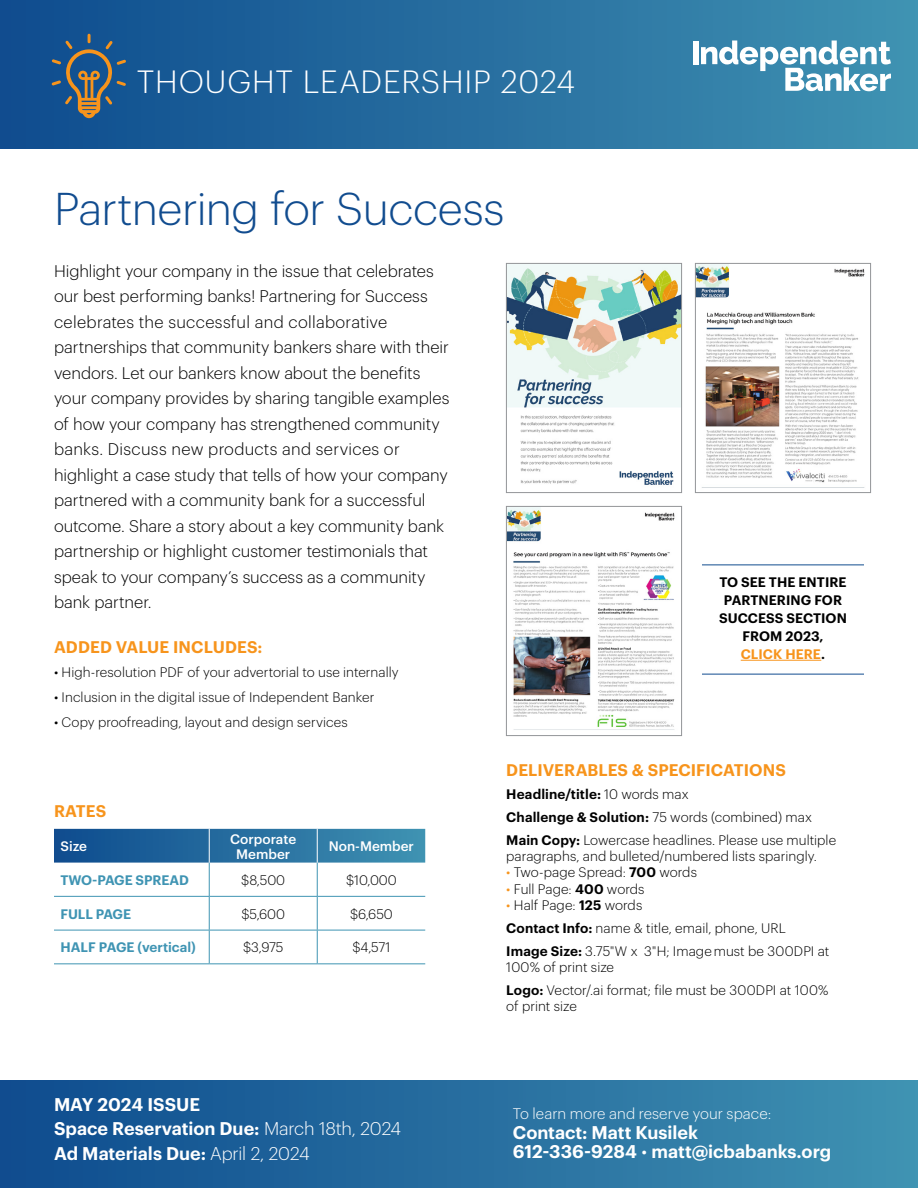
<style>
.page{position:relative;width:918px;height:1188px;background:#fff}
.page>*{position:absolute;margin:0;border:0;box-sizing:border-box;transform-origin:0 0}
.t1{font:300 45px "Graphik";letter-spacing:-.01em;color:#114c8f}
.t2{font:300 31.5px "Graphik";letter-spacing:.025em;color:#fff}
.t3{font:600 18px/24.5px "Graphik";color:#fff}
.t4{font:300 16.5px/25.5px "Graphik";color:#000}
.t5{font:600 16.5px "Graphik";letter-spacing:.005em;color:#f7941c}
.t6{font:300 15px "Graphik";letter-spacing:.005em;color:#fff}
.t7{font:300 13.5px/23px "Graphik";letter-spacing:.005em;color:#000}
.t8{font:600 13.5px/18px "Graphik";letter-spacing:.005em;color:#000;text-align:center}
.t9{font:600 13.5px "Graphik";letter-spacing:-.005em;color:#3f94b3}
.t10{font:500 13.5px/14.5px "Graphik";color:#fff;text-align:center}
.s1{color:#f7941c}
.s2{font-weight:300}
.s3{font-weight:600}
</style>
<div class="page">
<div style="left:0;top:0;width:918px;height:148px;background:linear-gradient(to right,#0e4b8e,#4092b2)"></div>
<div style="left:693px;top:41px;width:5px;height:23px;background:#fff"></div>
<svg style="left:701px;top:41px;width:190px;height:50px"></svg>
<svg style="left:52px;top:34px;width:74px;height:84px;background:#405f79"></svg>
<div style="left:0;top:1080px;width:918px;height:108px;background:linear-gradient(to right,#0e4b8e,#3f91b1)"></div>
<img style="left:697px;top:265px;width:168px;height:223px">
<div style="left:695px;top:263px;width:176px;height:230px;border:1px solid #939598"></div>
<img style="left:508px;top:265px;width:172px;height:220px">
<div style="left:506px;top:263px;width:176px;height:230px;border:1px solid #939598"></div>
<svg style="left:54px;top:829px;width:371px;height:34px;background:#296fa0"></svg>
<hr style="left:209px;top:863px;width:1px;height:33px;background:#3f94b3">
<hr style="left:317px;top:863px;width:1px;height:33px;background:#3f94b3">
<hr style="left:54px;top:896px;width:155px;height:1px;background:#3f94b3">
<hr style="left:209px;top:896px;width:108px;height:1px;background:#3f94b3">
<hr style="left:209px;top:897px;width:1px;height:33px;background:#3f94b3">
<hr style="left:317px;top:896px;width:108px;height:1px;background:#3f94b3">
<hr style="left:317px;top:897px;width:1px;height:33px;background:#3f94b3">
<hr style="left:54px;top:930px;width:155px;height:1px;background:#3f94b3">
<hr style="left:209px;top:930px;width:108px;height:1px;background:#3f94b3">
<hr style="left:209px;top:930px;width:1px;height:33px;background:#3f94b3">
<hr style="left:317px;top:930px;width:108px;height:1px;background:#3f94b3">
<hr style="left:317px;top:930px;width:1px;height:33px;background:#3f94b3">
<hr style="left:54px;top:963px;width:155px;height:1px;background:#3f94b3">
<hr style="left:209px;top:963px;width:108px;height:1px;background:#3f94b3">
<hr style="left:317px;top:963px;width:108px;height:1px;background:#3f94b3">
<hr style="left:209px;top:829px;width:1px;height:34px;background:#fff">
<hr style="left:317px;top:829px;width:1px;height:34px;background:#fff">
<img style="left:508px;top:508px;width:167px;height:222px">
<div style="left:506px;top:506px;width:176px;height:230px;border:1px solid #939598"></div>
<hr style="left:741px;top:660px;width:80px;height:1px;background:#f7941c">
<hr style="left:702px;top:565px;width:162px;height:1px;background:#114c8f">
<hr style="left:702px;top:674px;width:162px;height:1px;background:#114c8f">
<h2 class="t2" style="left:137px;top:59px;width:440px">THOUGHT LEADERSHIP 2024</h2>
<h1 class="t1" style="left:54px;top:176px;width:452px">Partnering for Success</h1>
<p class="t4" style="left:54px;top:257px;width:397px">Highlight your company in the issue that celebrates our best performing banks! Partnering for Success celebrates the successful and collaborative partnerships that community bankers share with their vendors. Let our bankers know about the benefits your company provides by sharing tangible examples of how your company has strengthened community banks. Discuss new products and services or highlight a case study that tells of how your company partnered with a community bank for a successful outcome. Share a story about a key community bank partnership or highlight customer testimonials that speak to your company’s success as a community bank partner.</p>
<p class="t5" style="left:54px;top:634px;width:210px">ADDED VALUE INCLUDES:</p>
<p class="t7" style="left:54px;top:660px;width:346px">• High-resolution PDF of your advertorial to use internally</p>
<p class="t7" style="left:54px;top:685px;width:322px">• Inclusion in the digital issue of Independent Banker</p>
<p class="t7" style="left:54px;top:710px;width:295px">• Copy proofreading, layout and design services</p>
<p class="t8" style="left:719px;top:572px;width:129px">TO SEE THE ENTIRE<br>PARTNERING FOR<br>SUCCESS SECTION<br>FROM 2023,<br><span class="s1">CLICK HERE</span>.</p>
<p class="t5" style="left:54px;top:798px;width:54px">RATES</p>
<p class="t10" style="left:60px;top:838px;width:28px">Size</p>
<p class="t10" style="left:230px;top:831px;width:67px">Corporate<br>Member</p>
<p class="t10" style="left:329px;top:838px;width:87px">Non-Member</p>
<p class="t9" style="left:60px;top:870px;width:130px">TWO-PAGE SPREAD</p>
<p class="t7" style="left:241px;top:867px;width:45px">$8,500</p>
<p class="t7" style="left:346px;top:867px;width:52px">$10,000</p>
<p class="t9" style="left:60px;top:903px;width:72px">FULL PAGE</p>
<p class="t7" style="left:241px;top:901px;width:45px">$5,600</p>
<p class="t7" style="left:350px;top:901px;width:44px">$6,650</p>
<p class="t9" style="left:60px;top:937px;width:137px">HALF PAGE (vertical)</p>
<p class="t7" style="left:243px;top:935px;width:42px">$3,975</p>
<p class="t7" style="left:352px;top:935px;width:39px">$4,571</p>
<p class="t3" style="left:54px;top:1091px;width:349px">MAY 2024 ISSUE<br>Space Reservation Due: <span class="s2">March 18th, 2024<br></span>Ad Materials Due: <span class="s2">April 2, 2024</span></p>
<p class="t5" style="left:506px;top:757px;width:281px">DELIVERABLES &amp; SPECIFICATIONS</p>
<p class="t7" style="left:506px;top:782px;width:331px"><span class="s3">Headline/title:</span> 10 words max<br><span class="s3">Challenge &amp; Solution:</span> 75 words (combined) max<br><span class="s3">Main Copy:</span> Lowercase headlines. Please use multiple</p>
<p class="t7" style="left:506px;top:844px;width:312px">paragraphs, and bulleted/numbered lists sparingly.</p>
<p class="t7" style="left:506px;top:860px;width:192px"><span class="s1">•</span> Two-page Spread: <span class="s3">700</span> words</p>
<p class="t7" style="left:506px;top:876px;width:140px"><span class="s1">•</span> Full Page: <span class="s3">400</span> words</p>
<p class="t7" style="left:506px;top:892px;width:325px"><span class="s1">•</span> Half Page: <span class="s3">125</span> words<br><span class="s3">Contact Info:</span> name &amp; title, email, phone, URL<br><span class="s3">Image Size:</span> 3.75"W x 3"H; Imagemust be 300DPI at</p>
<p class="t7" style="left:506px;top:954px;width:324px">100% of print size<br><span class="s3">Logo:</span> Vector/.ai format; file must be 300DPI at 100%</p>
<p class="t7" style="left:506px;top:994px;width:72px">of print size</p>
<p class="t6" style="left:513px;top:1103px;width:260px">To learn more and reserve your space:</p>
<p class="t3" style="left:513px;top:1121px;width:320px;line-height:19.4px">Contact: Matt Kusilek<br>612-336-9284 <span class="s2">•</span> matt@icbabanks.org</p>
</div>
